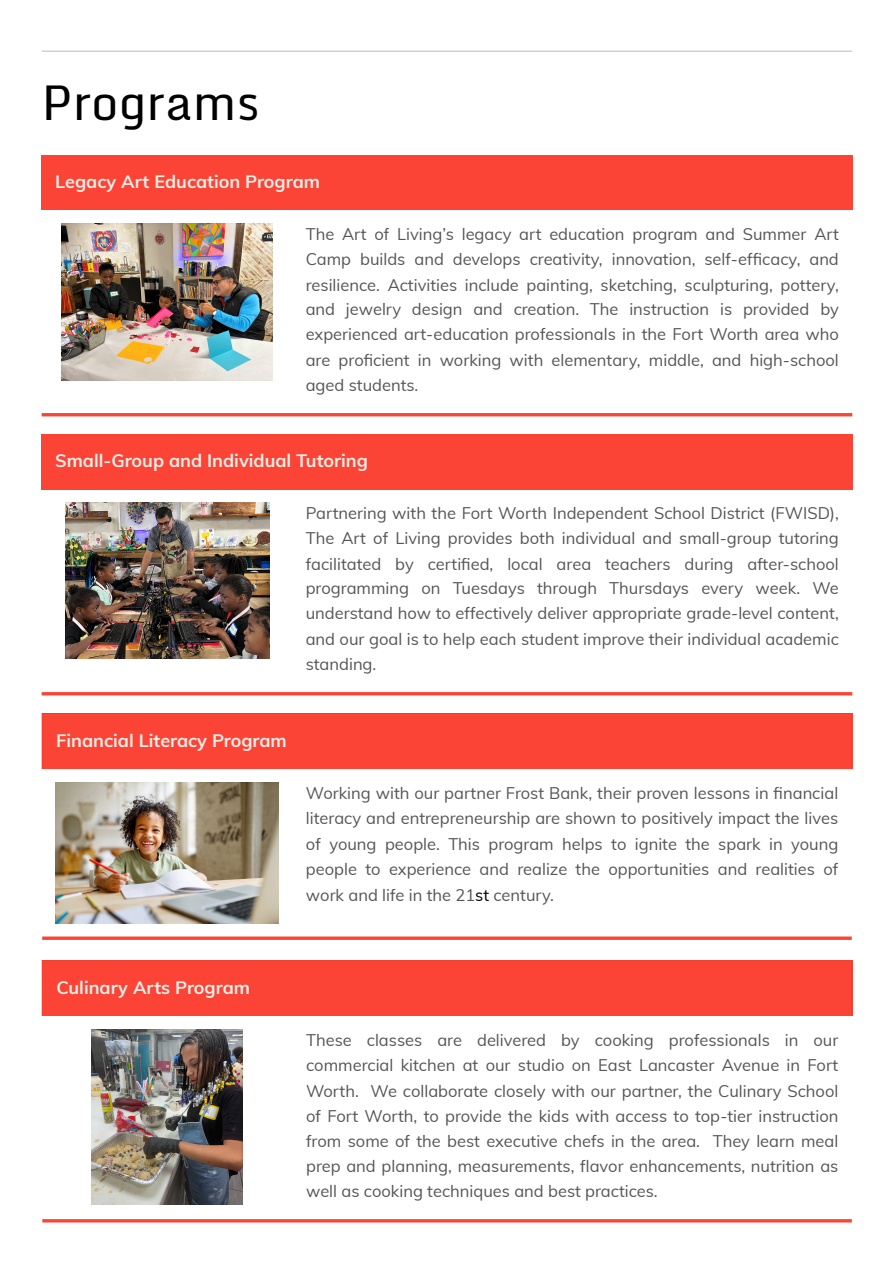
<style>
.page{position:relative;width:894px;height:1263px;background:#fff}
.page>*{position:absolute;margin:0;border:0;box-sizing:border-box;transform-origin:0 0}
.t1{font:48px "Monda";color:#000}
.t2{font:700 18px "Muli";color:#f1eee8}
.t3{font:16.5px/25.2px "Muli";color:#555;text-align:justify}
.s1{color:#000}
</style>
<div class="page">
<hr style="left:42px;top:51px;width:809px;height:1px;background:#bfc3c8">
<div style="left:42px;top:155px;width:810px;height:55px;background:#fc4436"></div>
<img style="left:62px;top:223px;width:210px;height:158px">
<hr style="left:42px;top:413px;width:810px;height:3px;background:#fc4436">
<div style="left:42px;top:434px;width:810px;height:55px;background:#fc4436"></div>
<img style="left:65px;top:502px;width:204px;height:157px">
<hr style="left:42px;top:692px;width:810px;height:3px;background:#fc4436">
<div style="left:42px;top:714px;width:809px;height:55px;background:#fc4436"></div>
<img style="left:56px;top:782px;width:222px;height:141px">
<hr style="left:850px;top:714px;width:2px;height:55px;background:#fc4436">
<hr style="left:42px;top:713px;width:810px;height:1px;background:#fc4436">
<svg style="left:42px;top:936px;width:809px;height:4px;background:#fc6054"></svg>
<div style="left:42px;top:960px;width:809px;height:56px;background:#fc4436"></div>
<img style="left:92px;top:1029px;width:151px;height:176px">
<hr style="left:851px;top:961px;width:1px;height:55px;background:#fc4436">
<hr style="left:42px;top:960px;width:810px;height:1px;background:#fc4436">
<hr style="left:42px;top:1219px;width:809px;height:3px;background:#fc4436">
<h1 class="t1" style="left:42px;top:63px;width:219px">Programs</h1>
<p class="t2" style="left:55px;top:170px;width:266px">Legacy Art Education Program</p>
<p class="t3" style="left:305px;top:221px;width:534px">The Art of Living’s legacy art education program and Summer Art Camp builds and develops creativity, innovation, self-efficacy, and resilience. Activities include painting, sketching, sculpturing, pottery, and jewelry design and creation. The instruction is provided by experienced art-education professionals in the Fort Worth area who are proficient in working with elementary, middle, and high-school aged students.</p>
<p class="t2" style="left:55px;top:449px;width:314px">Small-Group and Individual Tutoring</p>
<p class="t3" style="left:305px;top:500px;width:534px">Partnering with the Fort Worth Independent School District (FWISD), The Art of Living provides both individual and small-group tutoring facilitated by certified, local area teachers during after-school programming on Tuesdays through Thursdays every week. We understand how to effectively deliver appropriate grade-level content, and our goal is to help each student improve their individual academic standing.</p>
<p class="t2" style="left:56px;top:729px;width:232px">Financial Literacy Program</p>
<p class="t3" style="left:306px;top:780px;width:533px">Working with our partner Frost Bank, their proven lessons in financial literacy and entrepreneurship are shown to positively impact the lives of young people. This program helps to ignite the spark in young people to experience and realize the opportunities and realities of work and life in the 21<span class="s1">st</span> century.</p>
<p class="t2" style="left:56px;top:976px;width:195px">Culinary Arts Program</p>
<p class="t3" style="left:306px;top:1027px;width:533px">These classes are delivered by cooking professionals in our commercial kitchen at our studio on East Lancaster Avenue in Fort Worth. We collaborate closely with our partner, the Culinary School of Fort Worth, to provide the kids with access to top-tier instruction from some of the best executive chefs in the area. They learn meal prep and planning, measurements, flavor enhancements, nutrition as well as cooking techniques and best practices.</p>
</div>
